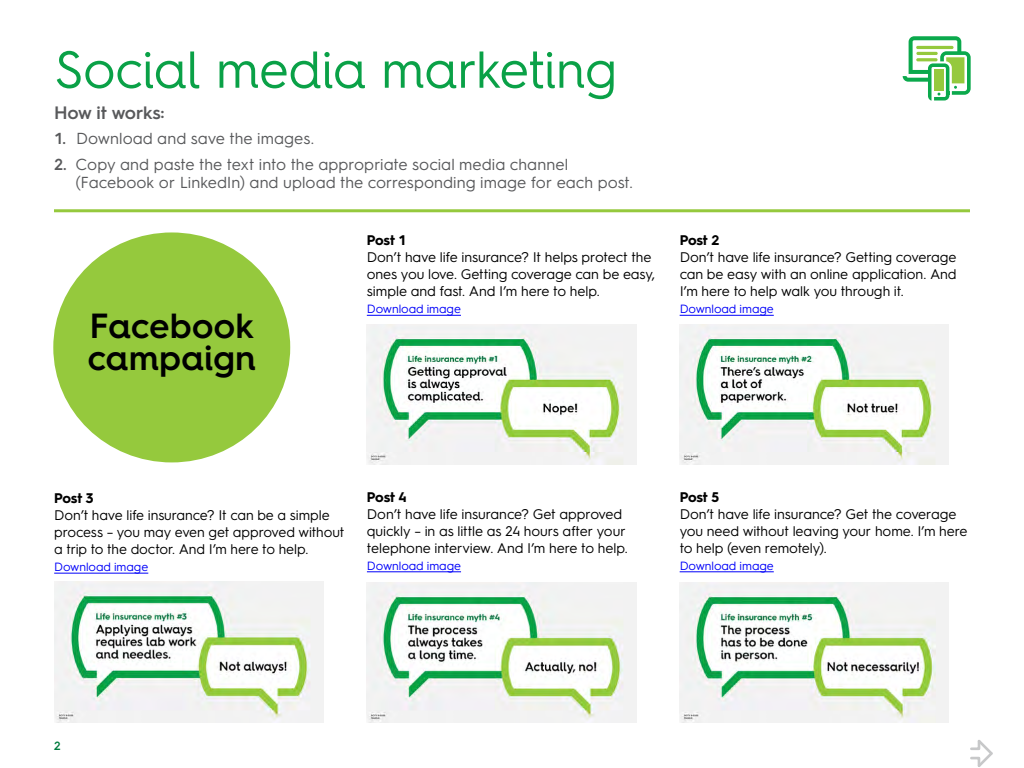
<style>
.page{position:relative;width:1024px;height:768px;background:#fff}
.page>*{position:absolute;margin:0;border:0;box-sizing:border-box;transform-origin:0 0}
.t1{font:52px "Hurme Geometric Sans 4";letter-spacing:-.02em;color:#0aa147}
.t2{font:600 35px/32px "Hurme Geometric Sans 4";letter-spacing:-.005em;color:#000}
.t3{font:600 18px "Hurme Geometric Sans 3";letter-spacing:-.015em;color:#58595b}
.t4{font:16px/18px "Hurme Geometric Sans 3";color:#58595b}
.t5{font:14px/17px "Hurme Geometric Sans 3";letter-spacing:-.005em;color:#000}
.t6{font:700 14px "Hurme Geometric Sans 3";letter-spacing:-.02em;color:#000}
.t7{font:12px "Hurme Geometric Sans 3";letter-spacing:-.005em;color:#0000f9}
.t8{font:600 12px "Hurme Geometric Sans 3";color:#007b3e}
.s1{font-weight:600}
</style>
<div class="page">
<div style="left:53px;top:232px;width:237px;height:230px;background:#95c93d;border-radius:50%"></div>
<svg style="left:970px;top:740px;width:23px;height:27px"></svg>
<hr style="left:367px;top:315px;width:94px;height:1px;background:#0000f9">
<img style="left:367px;top:324px;width:269px;height:141px">
<img style="left:680px;top:324px;width:269px;height:141px">
<img style="left:54px;top:582px;width:270px;height:141px">
<img style="left:367px;top:582px;width:269px;height:141px">
<img style="left:680px;top:582px;width:268px;height:141px">
<hr style="left:680px;top:315px;width:94px;height:1px;background:#0000f9">
<hr style="left:54px;top:573px;width:94px;height:1px;background:#0000f9">
<hr style="left:367px;top:572px;width:94px;height:1px;background:#0000f9">
<hr style="left:680px;top:572px;width:94px;height:1px;background:#0000f9">
<hr style="left:54px;top:209px;width:916px;height:3px;background:#95c93d">
<svg style="left:903px;top:36px;width:68px;height:65px"></svg>
<hr style="left:916px;top:58px;width:22px;height:3px;background:#95c93d;border-radius:2px">
<hr style="left:916px;top:52px;width:22px;height:3px;background:#95c93d;border-radius:2px">
<hr style="left:916px;top:46px;width:38px;height:3px;background:#95c93d;border-radius:2px">
<h1 class="t1" style="left:54px;top:33px;width:565px">Social media marketing</h1>
<p class="t3" style="left:54px;top:100px;width:112px">How it works:</p>
<p class="t4" style="left:54px;top:129px;width:262px"><span class="s1">1.</span> Download and save the images.</p>
<p class="t4" style="left:76px;top:154px;width:559px;text-indent:-22px"><span class="s1">2.</span> Copy and paste the text into the appropriate social media channel (Facebook or LinkedIn) and upload the corresponding image for each post.</p>
<h2 class="t2" style="left:87px;top:309px;width:170px">Facebook campaign</h2>
<p class="t6" style="left:367px;top:231px;width:41px">Post 1</p>
<p class="t5" style="left:367px;top:248px;width:290px">Don’t have life insurance? It helps protect the ones you love. Getting coverage can be easy, simple and fast. And I’m here to help.</p>
<p class="t7" style="left:367px;top:301px;width:96px">Download image</p>
<p class="t6" style="left:680px;top:231px;width:41px">Post 2</p>
<p class="t5" style="left:680px;top:248px;width:279px;text-align:justify">Don’t have life insurance? Getting coverage can be easy with an online application. And I’m here to help walk you through it.</p>
<p class="t7" style="left:680px;top:301px;width:96px">Download image</p>
<p class="t6" style="left:54px;top:488px;width:41px">Post 3</p>
<p class="t5" style="left:54px;top:506px;width:292px">Don’t have life insurance? It can be a simple process – you may even get approved without a trip to the doctor. And I’m here to help.</p>
<p class="t7" style="left:54px;top:559px;width:96px">Download image</p>
<p class="t6" style="left:367px;top:487px;width:41px">Post 4</p>
<p class="t5" style="left:367px;top:504px;width:262px">Don’t have life insurance? Get approved quickly – in as little as 24 hours after your telephone interview. And I’m here to help.</p>
<p class="t7" style="left:367px;top:557px;width:96px">Download image</p>
<p class="t6" style="left:680px;top:487px;width:41px">Post 5</p>
<p class="t5" style="left:680px;top:504px;width:290px">Don’t have life insurance? Get the coverage you need without leaving your home. I’m here to help (even remotely).</p>
<p class="t7" style="left:680px;top:557px;width:96px">Download image</p>
<p class="t8" style="left:54px;top:738px;width:8px">2</p>
</div>
